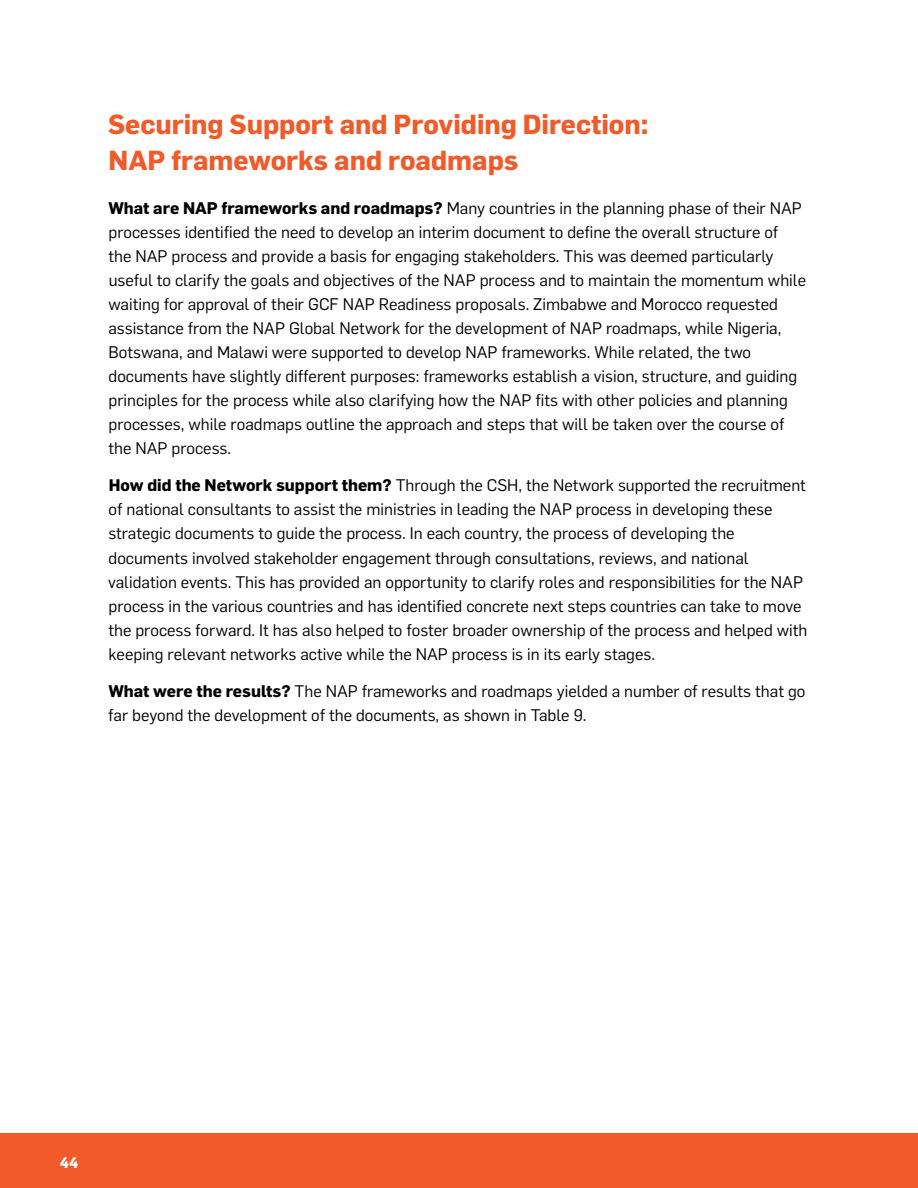
<style>
.page{position:relative;width:918px;height:1188px;background:#fff}
.page>*{position:absolute;margin:0;border:0;box-sizing:border-box;transform-origin:0 0}
.t1{font:700 27px/36px "Flama";color:#f15a29}
.t2{font:16.5px/24px "Flama";color:#000}
.t3{font:700 15px "Flama";color:#fff}
.s1{font-weight:700}
</style>
<div class="page">
<div style="left:0;top:1133px;width:918px;height:55px;background:#f15a29"></div>
<h1 class="t1" style="left:108px;top:104px;width:542px">Securing Support and Providing Direction:<br>NAP frameworks and roadmaps</h1>
<p class="t2" style="left:108px;top:195px;width:699px"><span class="s1">What are NAP frameworks and roadmaps?</span> Many countries in the planning phase of their NAP processes identified the need to develop an interim document to define the overall structure of<br>the NAP process and provide a basis for engaging stakeholders. This was deemed particularly useful to clarify the goals and objectives of the NAP process and to maintain the momentum while waiting for approval of their GCF NAP Readiness proposals. Zimbabwe and Morocco requested assistance from the NAP Global Network for the development of NAP roadmaps, while Nigeria, Botswana, and Malawi were supported to develop NAP frameworks. While related, the two documents have slightly different purposes: frameworks establish a vision, structure, and guiding principles for the process while also clarifying how the NAP fits with other policies and planning processes, while roadmaps outline the approach and steps that will be taken over the course of the NAP process.</p>
<p class="t2" style="left:108px;top:473px;width:701px"><span class="s1">How did the Network support them?</span> Through the CSH, the Network supported the recruitment of national consultants to assist the ministries in leading the NAP process in developing these strategic documents to guide the process. In each country, the process of developing the documents involved stakeholder engagement through consultations, reviews, and national validation events. This has provided an opportunity to clarify roles and responsibilities for the NAP process in the various countries and has identified concrete next steps countries can take to move the process forward. It has also helped to foster broader ownership of the process and helped with keeping relevant networks active while the NAP process is in its early stages.</p>
<p class="t2" style="left:108px;top:678px;width:699px"><span class="s1">What were the results?</span> The NAP frameworks and roadmaps yielded a number of results that go far beyond the development of the documents, as shown in Table 9.</p>
<p class="t3" style="left:60px;top:1152px;width:20px">44</p>
</div>
